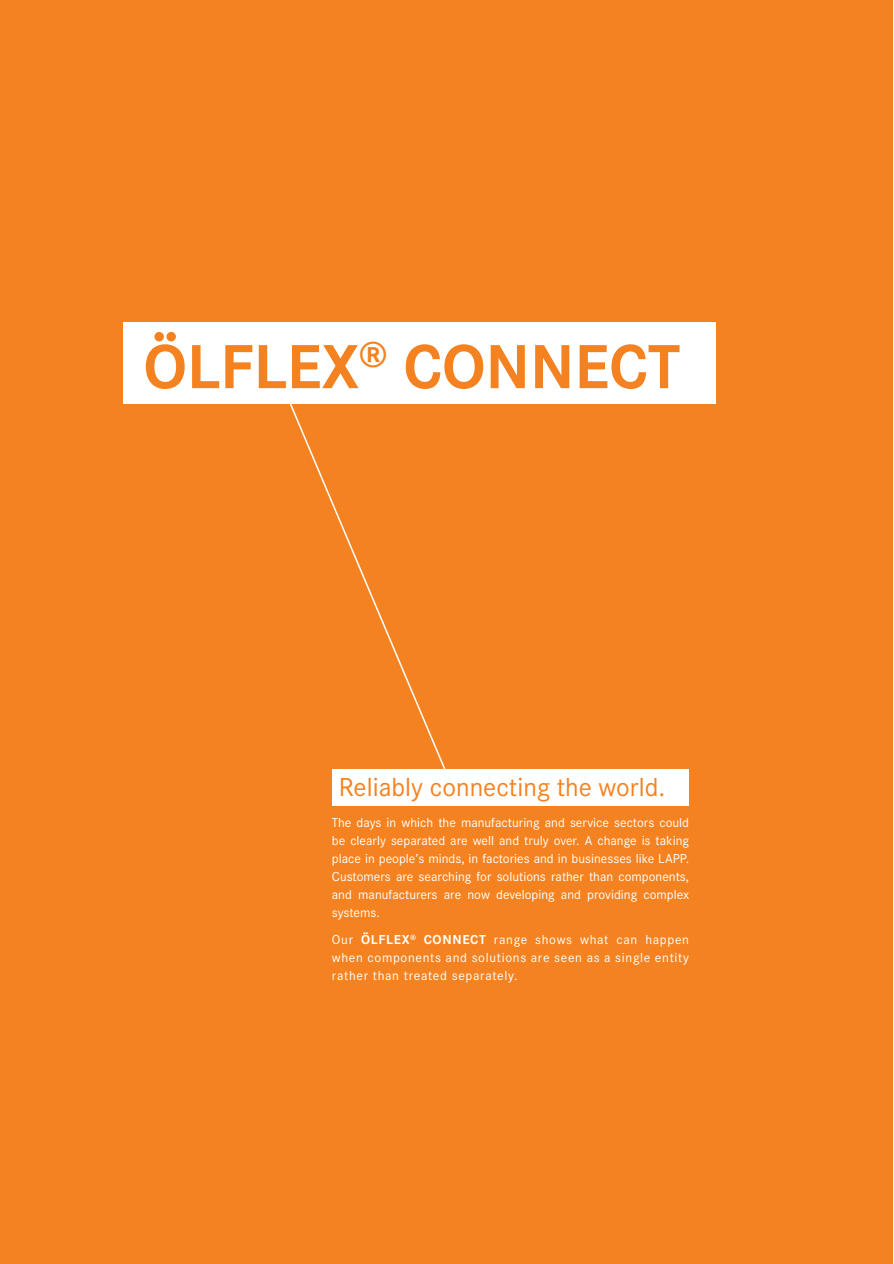
<style>
.page{position:relative;width:894px;height:1264px;background:#fff}
.page>*{position:absolute;margin:0;border:0;box-sizing:border-box;transform-origin:0 0}
.t1{font:700 64.5px "Corporate STOT";color:#f58220}
.t2{font:27px "Corporate STOT";color:#f58220}
.t3{font:13.5px/18px "Corporate STOT";letter-spacing:.025em;color:#fff;text-align:justify}
.s1{font-weight:700}
</style>
<div class="page">
<div style="left:0;top:0;width:892px;height:1263px;background:#f58220"></div>
<svg style="left:284px;top:403px;width:169px;height:366px"></svg>
<div style="left:332px;top:769px;width:356px;height:36px;background:#fff"></div>
<div style="left:123px;top:322px;width:592px;height:81px;background:#fff"></div>
<h1 class="t1" style="left:143px;top:330px;width:538px">ÖLFLEX<sup>®</sup> CONNECT</h1>
<h2 class="t2" style="left:339px;top:771px;width:328px">Reliably connecting the world.</h2>
<p class="t3" style="left:332px;top:813px;width:359px">The days in which the manufacturing and service sectors could be clearly separated are well and truly over. A change is taking place in people’s minds, in factories and in businesses like LAPP.<br>Customers are searching for solutions rather than components, and manufacturers are now developing and providing complex systems.</p>
<p class="t3" style="left:332px;top:930px;width:358px">Our <span class="s1">ÖLFLEX</span><sup>®</sup> <span class="s1">CONNECT</span> range shows what can happen when components and solutions are seen as a single entity rather than treated separately.</p>
</div>
